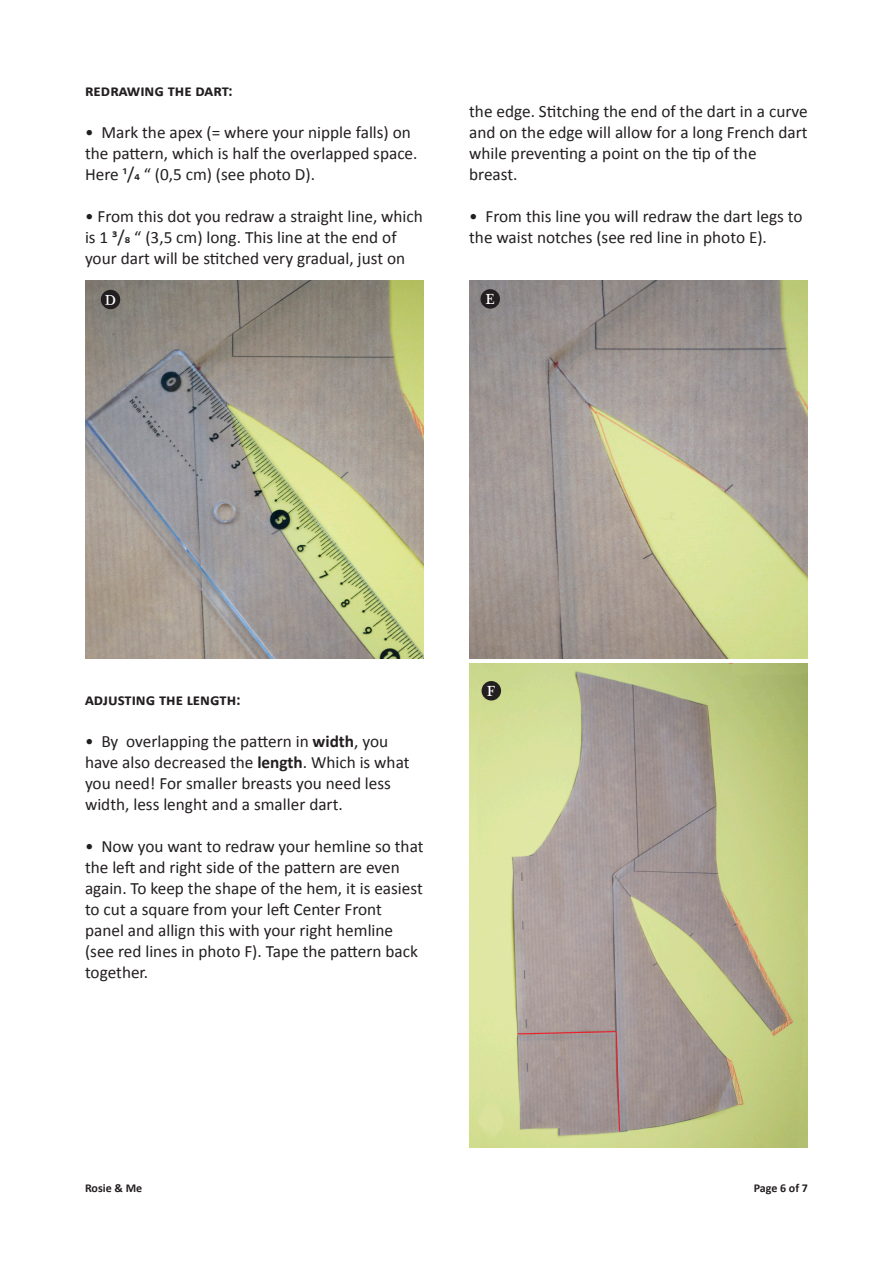
<style>
.page{position:relative;width:893px;height:1263px;background:#fff}
.page>*{position:absolute;margin:0;border:0;box-sizing:border-box;transform-origin:0 0}
.t1{font:17.25px/21px "Calibri";color:#231f20}
.foto_kopje{font:700 16.5px "Calibri";color:#231f20}
.t2{font:15px "Plantagenet Cherokee";color:#fff}
.t3{font:700 12px "Calibri";color:#231f20}
.s1{font-size:18.75px}
.s2{font-weight:700}
</style>
<div class="page">
<img style="left:469px;top:280px;width:339px;height:378px">
<img style="left:85px;top:280px;width:339px;height:378px">
<div style="left:101px;top:290px;width:19px;height:19px;background:#231f20;border-radius:50%"></div>
<div style="left:480px;top:289px;width:20px;height:20px;background:#231f20;border-radius:50%"></div>
<img style="left:469px;top:663px;width:339px;height:485px">
<div style="left:482px;top:681px;width:19px;height:19px;background:#231f20;border-radius:50%"></div>
<svg style="left:517px;top:1030px;width:104px;height:102px;background:#a69692"></svg>
<p class="foto_kopje" style="left:85px;top:80px;width:149px">redrawing the dart:</p>
<p class="t1" style="left:85px;top:122px;width:334px">• Mark the apex (= where your nipple falls) on the pattern, which is half the overlapped space.<br>Here <span class="s1">1/4</span> “ (0,5 cm) (see photo D).</p>
<p class="t1" style="left:85px;top:206px;width:339px">• From this dot you redraw a straight line, which is 1 <span class="s1">3/8</span> “ (3,5 cm) long. This line at the end of your dart will be stitched very gradual, just on</p>
<p class="t1" style="left:469px;top:101px;width:340px">the edge. Stitching the end of the dart in a curve and on the edge will allow for a long French dart while preventing a point on the tip of the breast.</p>
<p class="t1" style="left:469px;top:206px;width:335px">• From this line you will redraw the dart legs to the waist notches (see red line in photo E).</p>
<p class="t2" style="left:105px;top:290px;width:13px">D</p>
<p class="t2" style="left:485px;top:290px;width:10px">E</p>
<p class="foto_kopje" style="left:85px;top:689px;width:157px">Adjusting the length:</p>
<p class="t1" style="left:85px;top:731px;width:326px">• By overlapping the pattern in <span class="s2">width</span>, you have also decreased the <span class="s2">length</span>. Which is what you need! For smaller breasts you need less width, less lenght and a smaller dart.</p>
<p class="t1" style="left:85px;top:836px;width:340px">• Now you want to redraw your hemline so that the left and right side of the pattern are even again. To keep the shape of the hem, it is easiest to cut a square from your left Center Front panel and allign this with your right hemline (see red lines in photo F). Tape the pattern back together.</p>
<p class="t2" style="left:487px;top:682px;width:10px">F</p>
<p class="t3" style="left:85px;top:1180px;width:59px">Rosie &amp; Me</p>
<p class="t3" style="left:754px;top:1180px;width:56px">Page 6 of 7</p>
</div>
